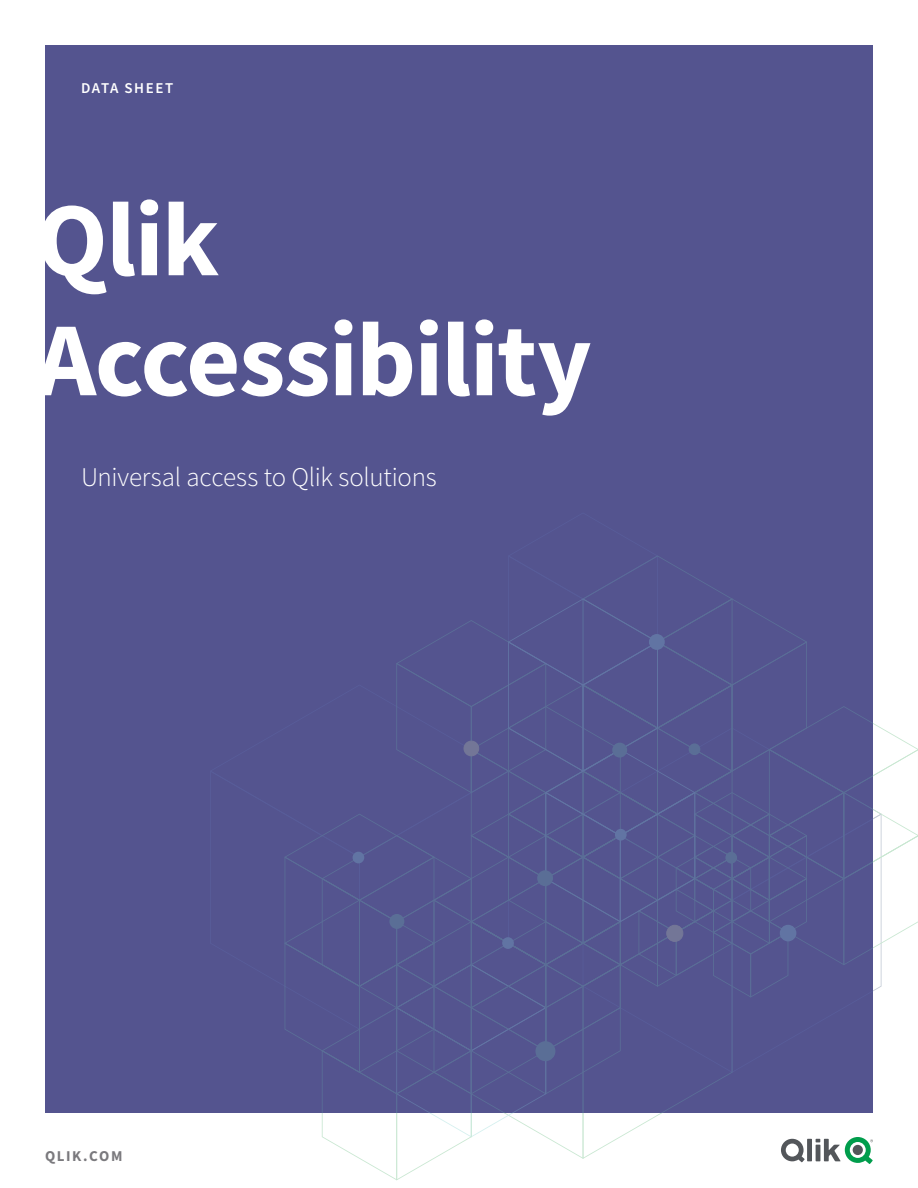
<style>
.page{position:relative;width:918px;height:1188px;background:#fff}
.page>*{position:absolute;margin:0;border:0;box-sizing:border-box;transform-origin:0 0}
.t1{font:700 105px/120px "Source Sans Pro";letter-spacing:-.015em;color:#fff}
.t2{font:300 27px "Source Sans Pro";letter-spacing:-.01em;color:#fff}
.t3{font:600 15px "Source Sans Pro";letter-spacing:.1em;color:#fff}
.DATE{font:700 15px "Source Sans Pro";letter-spacing:.105em;color:#7a797d}
</style>
<div class="page">
<div style="left:45px;top:45px;width:828px;height:1068px;background:#54548f"></div>
<svg style="left:284px;top:555px;width:634px;height:625px"></svg>
<p class="t3" style="left:81px;top:79px;width:94px">DATA SHEET</p>
<p class="t1" style="left:36px;top:179px;width:557px">Qlik<br>Accessibility</p>
<p class="t2" style="left:81px;top:460px;width:357px">Universal access to Qlik solutions</p>
<p class="DATE" style="left:45px;top:1145px;width:79px">QLIK.COM</p>
</div>
